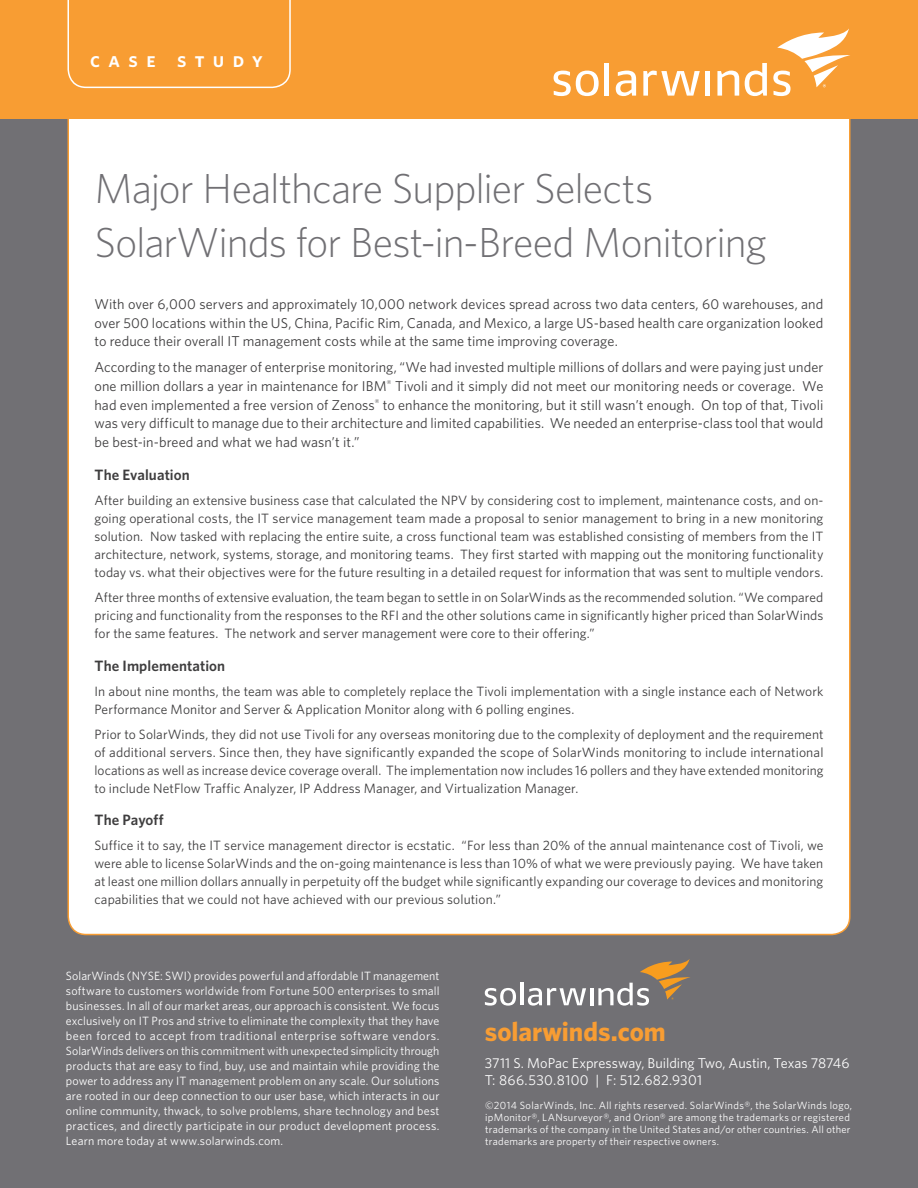
<style>
.page{position:relative;width:918px;height:1188px;background:#717074}
.page>*{position:absolute;margin:0;border:0;box-sizing:border-box;transform-origin:0 0}
.t1{font:300 42px/54px "Whitney";letter-spacing:-.025em;color:#717074}
.t2{font:700 27px "Whitney";color:#f89d33}
.t3{font:21px "Whitney Semibold SC";letter-spacing:.4em;color:#fff}
.t4{font:600 15px "Whitney";letter-spacing:.005em;color:#3e3d3e}
.t5{font:14.25px/18.8px "Whitney";letter-spacing:.005em;color:#3e3d3e;text-align:justify}
.t6{font:14.25px/16.5px "Whitney";color:#fff}
.t7{font:13.5px/18px "Whitney";letter-spacing:.005em;color:#3e3d3e;text-align:justify}
.t8{font:12px/15px "Whitney";letter-spacing:.015em;color:#fff;text-align:justify}
.t9{font:10.5px/12px "Whitney";letter-spacing:.025em;color:#fff}
</style>
<div class="page">
<div style="left:67px;top:119px;width:784px;height:817px;background:#fff"></div>
<div style="left:0;top:0;width:918px;height:119px;background:#f89d33"></div>
<svg style="left:68px;top:0;width:223px;height:88px"></svg>
<svg style="left:554px;top:71px;width:45px;height:25px"></svg>
<hr style="left:605px;top:63px;width:4px;height:33px;background:#fff">
<svg style="left:616px;top:71px;width:20px;height:25px"></svg>
<svg style="left:643px;top:71px;width:57px;height:25px"></svg>
<hr style="left:706px;top:71px;width:4px;height:25px;background:#fff">
<svg style="left:717px;top:71px;width:22px;height:25px"></svg>
<svg style="left:745px;top:63px;width:22px;height:33px"></svg>
<svg style="left:773px;top:28px;width:77px;height:68px"></svg>
<svg style="left:485px;top:988px;width:31px;height:18px"></svg>
<hr style="left:520px;top:983px;width:3px;height:22px;background:#fff">
<svg style="left:528px;top:988px;width:58px;height:18px"></svg>
<hr style="left:590px;top:988px;width:3px;height:17px;background:#fff">
<svg style="left:598px;top:959px;width:92px;height:47px"></svg>
<h3 class="t3" style="left:90px;top:47px;width:174px">case study</h3>
<h1 class="t1" style="left:94px;top:160px;width:674px">Major Healthcare Supplier Selects<br>SolarWinds for Best-in-Breed Monitoring</h1>
<p class="t5" style="left:94px;top:294px;width:730px">With over 6,000 servers and approximately 10,000 network devices spread across two data centers, 60 warehouses, and over 500 locations within the US, China, Pacific Rim, Canada, and Mexico, a large US-based health care organization looked to reduce their overall IT management costs while at the same time improving coverage.</p>
<p class="t5" style="left:94px;top:358px;width:730px">According to the manager of enterprise monitoring, “We had invested multiple millions of dollars and were paying just under one million dollars a year in maintenance for IBM<sup>®</sup> Tivoli and it simply did not meet our monitoring needs or coverage. We had even implemented a free version of Zenoss<sup>®</sup> to enhance the monitoring, but it still wasn’t enough. On top of that, Tivoli was very difficult to manage due to their architecture and limited capabilities. We needed an enterprise-class tool that would be best-in-breed and what we had wasn’t it.”</p>
<p class="t4" style="left:94px;top:466px;width:97px">The Evaluation</p>
<p class="t7" style="left:94px;top:491px;width:731px">After building an extensive business case that calculated the NPV by considering cost to implement, maintenance costs, and on&shy;going operational costs, the IT service management team made a proposal to senior management to bring in a new monitoring solution. Now tasked with replacing the entire suite, a cross functional team was established consisting of members from the IT architecture, network, systems, storage, and monitoring teams. They first started with mapping out the monitoring functionality today vs. what their objectives were for the future resulting in a detailed request for information that was sent to multiple vendors.</p>
<p class="t7" style="left:94px;top:588px;width:730px">After three months of extensive evaluation, the team began to settle in on SolarWinds as the recommended solution. “We compared pricing and functionality from the responses to the RFI and the other solutions came in significantly higher priced than SolarWinds for the same features. The network and server management were core to their offering.”</p>
<p class="t4" style="left:94px;top:656px;width:132px">The Implementation</p>
<p class="t7" style="left:94px;top:682px;width:731px">In about nine months, the team was able to completely replace the Tivoli implementation with a single instance each of Network<br>Performance Monitor and Server &amp; Application Monitor along with 6 polling engines.</p>
<p class="t7" style="left:94px;top:725px;width:731px">Prior to SolarWinds, they did not use Tivoli for any overseas monitoring due to the complexity of deployment and the requirement of additional servers. Since then, they have significantly expanded the scope of SolarWinds monitoring to include international locations as well as increase device coverage overall. The implementation now includes 16 pollers and they have extended monitoring to include NetFlow Traffic Analyzer, IP Address Manager, and Virtualization Manager.</p>
<p class="t4" style="left:94px;top:811px;width:71px">The Payoff</p>
<p class="t7" style="left:94px;top:836px;width:731px">Suffice it to say, the IT service management director is ecstatic. “For less than 20% of the annual maintenance cost of Tivoli, we were able to license SolarWinds and the on-going maintenance is less than 10% of what we were previously paying. We have taken at least one million dollars annually in perpetuity off the budget while significantly expanding our coverage to devices and monitoring capabilities that we could not have achieved with our previous solution.”</p>
<p class="t8" style="left:66px;top:968px;width:375px">SolarWinds (NYSE: SWI) provides powerful and affordable IT management software to customers worldwide from Fortune 500 enterprises to small businesses. In all of our market areas, our approach is consistent. We focus exclusively on IT Pros and strive to eliminate the complexity that they have been forced to accept from traditional enterprise software vendors.<br>SolarWinds delivers on this commitment with unexpected simplicity through products that are easy to find, buy, use and maintain while providing the power to address any IT management problem on any scale. Our solutions are rooted in our deep connection to our user base, which interacts in our online community, thwack, to solve problems, share technology and best practices, and directly participate in our product development process.<br>Learn more today at www.solarwinds.com.</p>
<h2 class="t2" style="left:485px;top:1015px;width:182px">solarwinds.com</h2>
<p class="t6" style="left:485px;top:1055px;width:366px">3711 S. MoPac Expressway, Building Two, Austin, Texas 78746<br>T: 866.530.8100 | F: 512.682.9301</p>
<p class="t9" style="left:485px;top:1099px;width:368px">©2014 SolarWinds, Inc. All rights reserved. SolarWinds®, the SolarWinds logo, ipMonitor®, LANsurveyor®, and Orion® are among the trademarks or registered trademarks of the company in the United States and/or other countries. All other trademarks are property of their respective owners.</p>
</div>
